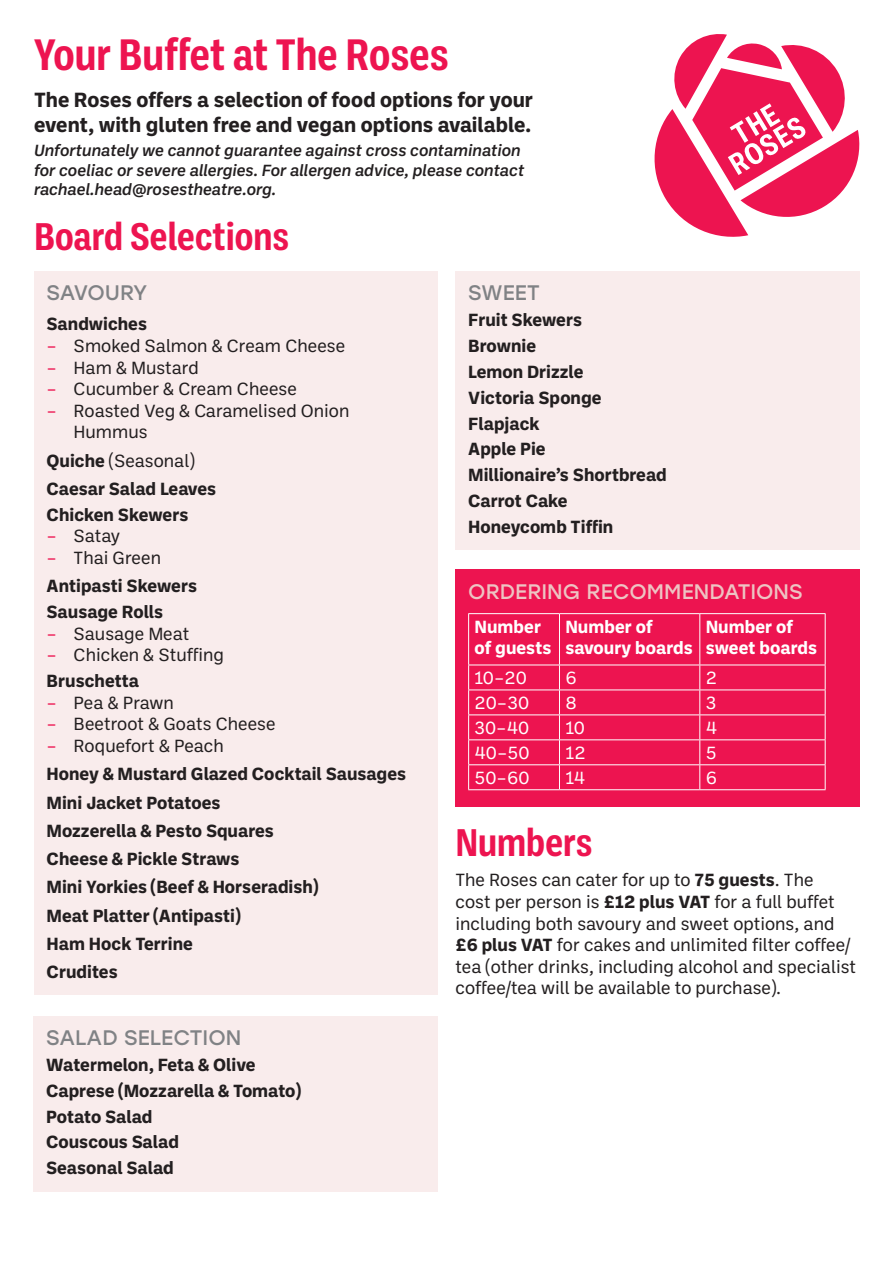
<style>
.page{position:relative;width:893px;height:1263px;background:#fff}
.page>*{position:absolute;margin:0;border:0;box-sizing:border-box;transform-origin:0 0}
.t1{font:700 45px "Ballinger Condensed";color:#ed1450}
.t2{font:700 39.45px "Ballinger Condensed";color:#ed1450}
.t3{font:700 21px/25.2px "Ballinger";color:#231f20}
.t4{font:21px "Stolzl";color:#edc4c3}
.t5{font:21px "Stolzl";color:#808285}
.t6{font:21px "Stolzl";letter-spacing:-.025em;color:#808285}
.t7{font:700 18px "Ballinger";color:#231f20}
.t8{font:18px/21.6px "Ballinger";color:#231f20}
.t9{font:700 18px/21.6px "Ballinger";color:#fff}
.t10{font:18px "Ballinger";color:#fff}
.t11{font:italic 500 16.5px/19.8px "Ballinger";color:#231f20}
.s1{color:#ed1450}
.s2{font-weight:700}
</style>
<div class="page">
<div style="left:34px;top:271px;width:404px;height:724px;background:#f9ecec"></div>
<svg style="left:654px;top:34px;width:206px;height:203px"></svg>
<div style="left:455px;top:271px;width:405px;height:279px;background:#f9ecec"></div>
<div style="left:33px;top:1016px;width:404px;height:175px;background:#f9ecec"></div>
<div style="left:455px;top:570px;width:405px;height:237px;background:#ed1450"></div>
<hr style="left:468px;top:613px;width:91px;height:1px;background:#fff">
<hr style="left:468px;top:614px;width:1px;height:51px;background:#fff">
<hr style="left:559px;top:613px;width:141px;height:1px;background:#fff">
<hr style="left:559px;top:614px;width:1px;height:51px;background:#fff">
<hr style="left:700px;top:613px;width:125px;height:1px;background:#fff">
<hr style="left:699px;top:614px;width:1px;height:51px;background:#fff">
<hr style="left:825px;top:614px;width:1px;height:51px;background:#fff">
<hr style="left:468px;top:665px;width:91px;height:1px;background:#fff">
<hr style="left:559px;top:665px;width:141px;height:1px;background:#fff">
<hr style="left:700px;top:665px;width:125px;height:1px;background:#fff">
<hr style="left:468px;top:689px;width:91px;height:1px;background:#fff">
<hr style="left:559px;top:689px;width:141px;height:1px;background:#fff">
<hr style="left:700px;top:689px;width:125px;height:1px;background:#fff">
<hr style="left:468px;top:714px;width:91px;height:1px;background:#fff">
<hr style="left:559px;top:714px;width:141px;height:1px;background:#fff">
<hr style="left:700px;top:714px;width:125px;height:1px;background:#fff">
<hr style="left:468px;top:739px;width:91px;height:1px;background:#fff">
<hr style="left:559px;top:739px;width:141px;height:1px;background:#fff">
<hr style="left:700px;top:739px;width:125px;height:1px;background:#fff">
<hr style="left:468px;top:764px;width:91px;height:1px;background:#fff">
<svg style="left:468px;top:665px;width:1px;height:124px"></svg>
<hr style="left:559px;top:764px;width:141px;height:1px;background:#fff">
<svg style="left:559px;top:665px;width:1px;height:124px"></svg>
<hr style="left:700px;top:764px;width:125px;height:1px;background:#fff">
<svg style="left:699px;top:665px;width:1px;height:124px"></svg>
<svg style="left:825px;top:665px;width:1px;height:124px"></svg>
<hr style="left:468px;top:789px;width:91px;height:1px;background:#fff">
<hr style="left:559px;top:789px;width:141px;height:1px;background:#fff">
<hr style="left:700px;top:789px;width:125px;height:1px;background:#fff">
<p class="t1" style="left:34px;top:30px;width:417px">Your Buffet at The Roses</p>
<p class="t3" style="left:34px;top:85px;width:501px">The Roses offers a selection of food options for your event, with gluten free and vegan options available.</p>
<p class="t11" style="left:34px;top:139px;width:492px">Unfortunately we cannot guarantee against cross contamination for coeliac or severe allergies. For allergen advice, please contact rachael.head@rosestheatre.org.</p>
<p class="t2" style="left:34px;top:215px;width:256px">Board Selections</p>
<p class="t6" style="left:47px;top:278px;width:103px">SAVOURY</p>
<p class="t7" style="left:47px;top:312px;width:102px">Sandwiches</p>
<p class="t8" style="left:47px;top:334px;width:300px"><span class="s1">–</span> Smoked Salmon &amp; Cream Cheese</p>
<p class="t8" style="left:47px;top:356px;width:154px"><span class="s1">–</span> Ham &amp; Mustard</p>
<p class="t8" style="left:47px;top:377px;width:252px"><span class="s1">–</span> Cucumber &amp; Cream Cheese</p>
<p class="t8" style="left:74px;top:399px;width:277px;text-indent:-27px"><span class="s1">–</span> Roasted Veg &amp; Caramelised Onion<br>Hummus</p>
<p class="t8" style="left:47px;top:449px;width:149px"><span class="s2">Quiche</span> (Seasonal)</p>
<p class="t7" style="left:47px;top:476px;width:171px">Caesar Salad Leaves</p>
<p class="t7" style="left:47px;top:502px;width:143px">Chicken Skewers</p>
<p class="t8" style="left:47px;top:524px;width:75px"><span class="s1">–</span> Satay</p>
<p class="t8" style="left:47px;top:546px;width:116px"><span class="s1">–</span> Thai Green</p>
<p class="t7" style="left:47px;top:573px;width:152px">Antipasti Skewers</p>
<p class="t7" style="left:47px;top:599px;width:118px">Sausage Rolls</p>
<p class="t8" style="left:47px;top:622px;width:144px"><span class="s1">–</span> Sausage Meat</p>
<p class="t8" style="left:47px;top:643px;width:179px"><span class="s1">–</span> Chicken &amp; Stuffing</p>
<p class="t7" style="left:47px;top:668px;width:94px">Bruschetta</p>
<p class="t8" style="left:47px;top:691px;width:129px"><span class="s1">–</span> Pea &amp; Prawn</p>
<p class="t8" style="left:47px;top:712px;width:231px"><span class="s1">–</span> Beetroot &amp; Goats Cheese</p>
<p class="t8" style="left:47px;top:734px;width:179px"><span class="s1">–</span> Roquefort &amp; Peach</p>
<p class="t7" style="left:47px;top:761px;width:361px">Honey &amp; Mustard Glazed Cocktail Sausages</p>
<p class="t7" style="left:47px;top:790px;width:176px">Mini Jacket Potatoes</p>
<p class="t7" style="left:47px;top:818px;width:229px">Mozzerella &amp; Pesto Squares</p>
<p class="t7" style="left:47px;top:846px;width:194px">Cheese &amp; Pickle Straws</p>
<p class="t7" style="left:47px;top:874px;width:273px">Mini Yorkies (Beef &amp; Horseradish)</p>
<p class="t7" style="left:47px;top:903px;width:195px">Meat Platter (Antipasti)</p>
<p class="t7" style="left:47px;top:931px;width:148px">Ham Hock Terrine</p>
<p class="t7" style="left:47px;top:959px;width:73px">Crudites</p>
<p class="t5" style="left:46px;top:1023px;width:197px">SALAD SELECTION</p>
<p class="t7" style="left:46px;top:1052px;width:211px">Watermelon, Feta &amp; Olive</p>
<p class="t7" style="left:46px;top:1078px;width:256px">Caprese (Mozzarella &amp; Tomato)</p>
<p class="t7" style="left:46px;top:1104px;width:108px">Potato Salad</p>
<p class="t7" style="left:46px;top:1130px;width:134px">Couscous Salad</p>
<p class="t7" style="left:46px;top:1155px;width:129px">Seasonal Salad</p>
<p class="t5" style="left:468px;top:278px;width:73px">SWEET</p>
<p class="t7" style="left:468px;top:307px;width:115px">Fruit Skewers</p>
<p class="t7" style="left:468px;top:333px;width:69px">Brownie</p>
<p class="t7" style="left:468px;top:359px;width:117px">Lemon Drizzle</p>
<p class="t7" style="left:468px;top:385px;width:135px">Victoria Sponge</p>
<p class="t7" style="left:468px;top:411px;width:73px">Flapjack</p>
<p class="t7" style="left:468px;top:437px;width:79px">Apple Pie</p>
<p class="t7" style="left:468px;top:462px;width:200px">Millionaire’s Shortbread</p>
<p class="t7" style="left:468px;top:488px;width:101px">Carrot Cake</p>
<p class="t7" style="left:468px;top:514px;width:147px">Honeycomb Tiffin</p>
<p class="t4" style="left:468px;top:577px;width:336px">ORDERING RECOMMENDATIONS</p>
<p class="t9" style="left:475px;top:614px;width:78px">Number of guests</p>
<p class="t9" style="left:565px;top:614px;width:129px">Number of savoury boards</p>
<p class="t9" style="left:706px;top:614px;width:113px">Number of sweet boards</p>
<p class="t10" style="left:475px;top:666px;width:54px">10–20</p>
<p class="t10" style="left:565px;top:666px;width:13px">6</p>
<p class="t10" style="left:706px;top:666px;width:13px">2</p>
<p class="t10" style="left:475px;top:691px;width:56px">20–30</p>
<p class="t10" style="left:565px;top:691px;width:13px">8</p>
<p class="t10" style="left:706px;top:691px;width:12px">3</p>
<p class="t10" style="left:475px;top:715px;width:56px">30–40</p>
<p class="t10" style="left:565px;top:715px;width:21px">10</p>
<p class="t10" style="left:706px;top:715px;width:13px">4</p>
<p class="t10" style="left:475px;top:740px;width:56px">40–50</p>
<p class="t10" style="left:565px;top:740px;width:22px">12</p>
<p class="t10" style="left:706px;top:740px;width:12px">5</p>
<p class="t10" style="left:475px;top:765px;width:56px">50–60</p>
<p class="t10" style="left:565px;top:765px;width:21px">14</p>
<p class="t10" style="left:706px;top:765px;width:13px">6</p>
<p class="t2" style="left:455px;top:821px;width:138px">Numbers</p>
<p class="t8" style="left:455px;top:868px;width:402px">The Roses can cater for up to <span class="s2">75 guests</span>. The<br>cost per person is <span class="s2">£12 plus VAT</span> for a full buffet including both savoury and sweet options, and <span class="s2">£6 plus VAT</span> for cakes and unlimited filter coffee/ tea (other drinks, including alcohol and specialist coffee/tea will be available to purchase).</p>
</div>
